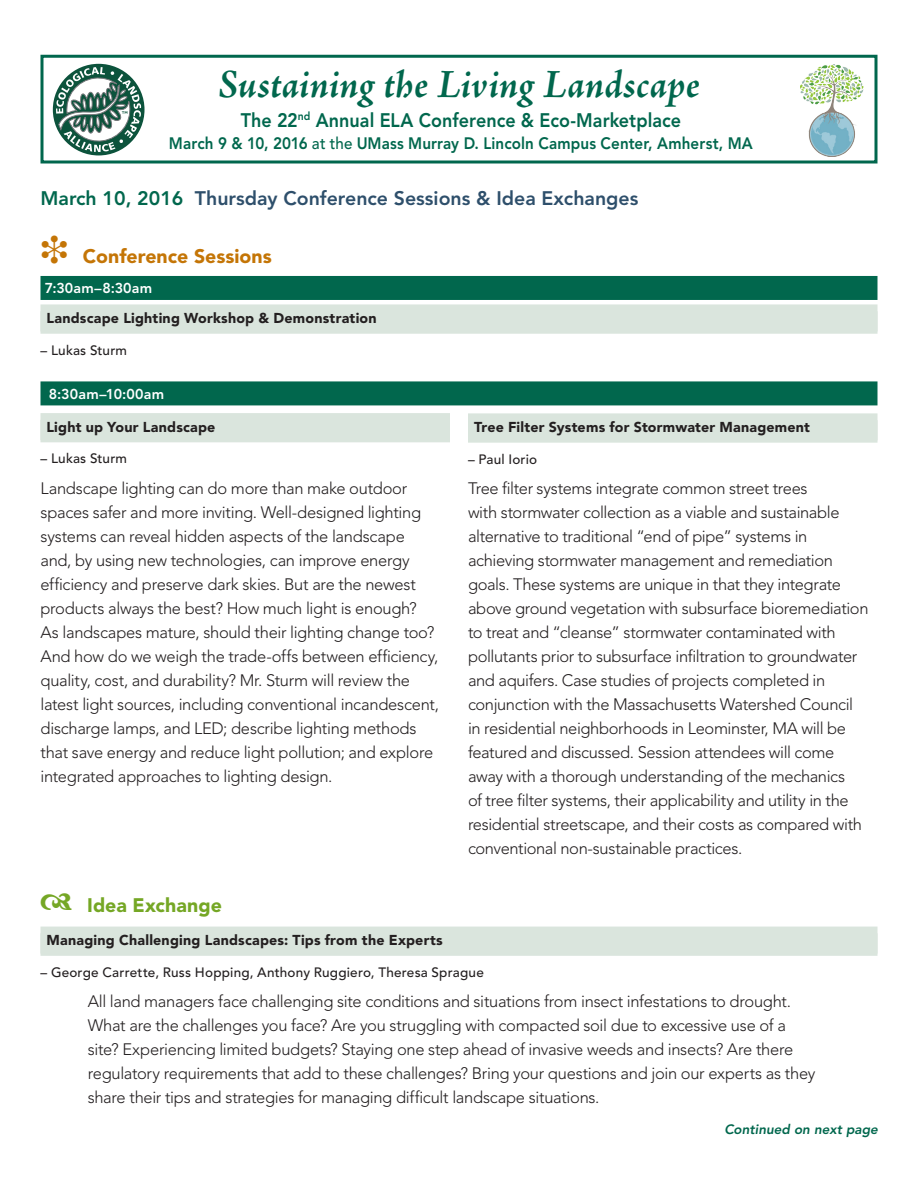
<style>
.page{position:relative;width:918px;height:1188px;background:#fff}
.page>*{position:absolute;margin:0;border:0;box-sizing:border-box;transform-origin:0 0}
.t1{font:italic 700 40.5px "Adobe Jenson Pro";letter-spacing:.005em;color:#01674d;scale:.94 1}
.t2{font:800 19.5px "Avenir LT Std";color:#2e4f6b}
.t3{font:800 19.5px "Avenir LT Std";color:#01674d;scale:.92 1}
.t4{font:900 19.5px "Avenir LT Std";color:#c47506}
.author{font:900 19.5px "Avenir LT Std";color:#75a725}
.confSessions{font:300 16.5px/24px "Avenir LT Std";letter-spacing:-.02em;color:#231f20}
.IdeaExchange{font:300 16.5px/24px "Avenir LT Std";letter-spacing:-.02em;color:#231f20}
.t5{font:800 16.5px "Avenir LT Std";letter-spacing:.005em;color:#01674d;scale:.92 1}
.title_IDEAS_2{font:900 14.25px "Avenir LT Std";letter-spacing:.015em;color:#231f20}
.Dark_Time{font:800 14.25px "Avenir LT Std";letter-spacing:.015em;color:#fff}
.author-2{font:500 13.5px "Avenir LT Std";letter-spacing:.015em;color:#231f20}
.t6{font:italic 800 13.5px "Avenir LT Std";color:#01674d}
.s1{font-weight:500}
.s2{color:#01674d}
</style>
<div class="page">
<div style="left:40px;top:55px;width:838px;height:109px;border:3px solid #01674d"></div>
<img style="left:801px;top:64px;width:63px;height:92px">
<div style="left:53px;top:64px;width:92px;height:91px;background:#0c533c;border-radius:50%"></div>
<svg style="left:56px;top:67px;width:85px;height:85px"></svg>
<div style="left:40px;top:276px;width:838px;height:24px;background:#01674d"></div>
<div style="left:40px;top:304px;width:838px;height:27px;background:#dae5dd"></div>
<div style="left:40px;top:311px;width:838px;height:23px;background:#dae5dd"></div>
<div style="left:40px;top:381px;width:838px;height:24px;background:#01674d"></div>
<div style="left:40px;top:413px;width:410px;height:27px;background:#dae5dd"></div>
<div style="left:40px;top:420px;width:410px;height:22px;background:#dae5dd"></div>
<div style="left:468px;top:413px;width:410px;height:27px;background:#dae5dd"></div>
<div style="left:468px;top:420px;width:410px;height:23px;background:#dae5dd"></div>
<div style="left:40px;top:927px;width:838px;height:27px;background:#dae5dd"></div>
<div style="left:40px;top:933px;width:838px;height:23px;background:#dae5dd"></div>
<h1 class="t1" style="left:218px;top:61px;width:514px">Sustaining the Living Landscape</h1>
<p class="t3" style="left:241px;top:109px;width:480px">The 22<sup>nd</sup> Annual ELA Conference &amp; Eco-Marketplace</p>
<p class="t5" style="left:169px;top:134px;width:636px">March 9 &amp; 10, 2016 <span class="s1">at the</span> UMass Murray D. Lincoln Campus Center, Amherst, MA</p>
<p class="t2" style="left:40px;top:187px;width:599px"><span class="s2">March 10, 2016</span> Thursday Conference Sessions &amp; Idea Exchanges</p>
<p class="t4" style="left:40px;top:245px;width:233px">❉ Conference Sessions</p>
<p class="Dark_Time" style="left:45px;top:280px;width:109px">7:30am–8:30am</p>
<p class="title_IDEAS_2" style="left:46px;top:310px;width:332px">Landscape Lighting Workshop &amp; Demonstration</p>
<p class="author-2" style="left:40px;top:342px;width:88px">– Lukas Sturm</p>
<p class="Dark_Time" style="left:49px;top:385px;width:117px">8:30am–10:00am</p>
<p class="title_IDEAS_2" style="left:46px;top:418px;width:170px">Light up Your Landscape</p>
<p class="author-2" style="left:40px;top:451px;width:88px">– Lukas Sturm</p>
<p class="confSessions" style="left:40px;top:476px;width:400px">Landscape lighting can do more than make outdoor spaces safer and more inviting. Well-designed lighting systems can reveal hidden aspects of the landscape and, by using new technologies, can improve energy efficiency and preserve dark skies. But are the newest products always the best? How much light is enough?<br>As landscapes mature, should their lighting change too?<br>And how do we weigh the trade-offs between efficiency, quality, cost, and durability? Mr. Sturm will review the latest light sources, including conventional incandescent, discharge lamps, and LED; describe lighting methods that save energy and reduce light pollution; and explore integrated approaches to lighting design.</p>
<p class="title_IDEAS_2" style="left:474px;top:419px;width:338px">Tree Filter Systems for Stormwater Management</p>
<p class="author-2" style="left:468px;top:451px;width:71px">– Paul Iorio</p>
<p class="confSessions" style="left:468px;top:477px;width:402px">Tree filter systems integrate common street trees<br>with stormwater collection as a viable and sustainable alternative to traditional “end of pipe” systems in achieving stormwater management and remediation goals. These systems are unique in that they integrate above ground vegetation with subsurface bioremediation to treat and “cleanse” stormwater contaminated with pollutants prior to subsurface infiltration to groundwater and aquifers. Case studies of projects completed in conjunction with the Massachusetts Watershed Council in residential neighborhoods in Leominster, MA will be featured and discussed. Session attendees will come away with a thorough understanding of the mechanics<br>of tree filter systems, their applicability and utility in the residential streetscape, and their costs as compared with conventional non-sustainable practices.</p>
<p class="author" style="left:87px;top:893px;width:136px">Idea Exchange</p>
<p class="title_IDEAS_2" style="left:46px;top:932px;width:398px">Managing Challenging Landscapes: Tips from the Experts</p>
<p class="author-2" style="left:40px;top:964px;width:445px">– George Carrette, Russ Hopping, Anthony Ruggiero, Theresa Sprague</p>
<p class="IdeaExchange" style="left:88px;top:990px;width:729px">All land managers face challenging site conditions and situations from insect infestations to drought.<br>What are the challenges you face? Are you struggling with compacted soil due to excessive use of a site? Experiencing limited budgets? Staying one step ahead of invasive weeds and insects? Are there regulatory requirements that add to these challenges? Bring your questions and join our experts as they share their tips and strategies for managing difficult landscape situations.</p>
<p class="t6" style="left:724px;top:1121px;width:155px">Continued on next page</p>
</div>
